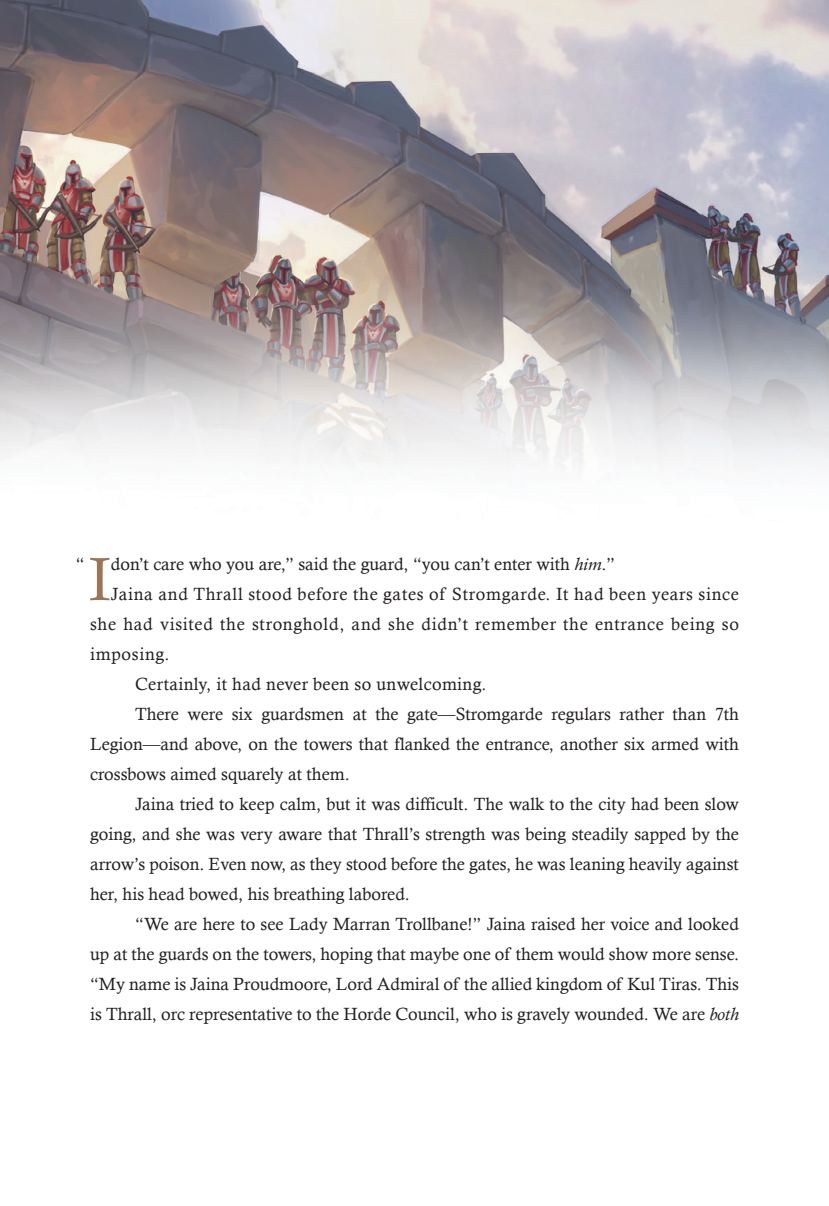
<style>
.page{position:relative;width:829px;height:1206px;background:#fff}
.page>*{position:absolute;margin:0;border:0;box-sizing:border-box;transform-origin:0 0}
.t1{font:61.25px "Calisto";color:#9c7557}
.t2{font:17.75px "Calisto";color:#231f20}
.t3{font:17.75px "Calisto";letter-spacing:.04em;color:#231f20}
.t4{font:17.75px "Calisto";letter-spacing:.02em;color:#231f20}
.s1{font-style:italic}
</style>
<div class="page">
<img style="left:0;top:0;width:828px;height:472px">
<p class="t2" style="left:76px;top:554px;width:10px">“</p>
<h1 class="t1" style="left:88px;top:544px;width:24px">I</h1>
<p class="t2" style="left:111px;top:554px;width:505px">don’t care who you are,” said the guard, “you can’t enter with <span class="s1">him</span>.”</p>
<p class="t3" style="left:111px;top:584px;width:629px">Jaina and Thrall stood before the gates of Stromgarde. It had been years since</p>
<p class="t3" style="left:90px;top:614px;width:650px">she had visited the stronghold, and she didn’t remember the entrance being so</p>
<p class="t3" style="left:90px;top:644px;width:81px">imposing.</p>
<p class="t4" style="left:135px;top:674px;width:352px">Certainly, it had never been so unwelcoming.</p>
<p class="t2" style="left:135px;top:704px;width:605px">There were six guardsmen at the gate—Stromgarde regulars rather than 7th</p>
<p class="t2" style="left:90px;top:734px;width:650px">Legion—and above, on the towers that flanked the entrance, another six armed with</p>
<p class="t2" style="left:90px;top:764px;width:261px">crossbows aimed squarely at them.</p>
<p class="t2" style="left:135px;top:794px;width:605px">Jaina tried to keep calm, but it was difficult. The walk to the city had been slow</p>
<p class="t2" style="left:90px;top:824px;width:650px">going, and she was very aware that Thrall’s strength was being steadily sapped by the</p>
<p class="t2" style="left:90px;top:854px;width:650px">arrow’s poison. Even now, as they stood before the gates, he was leaning heavily against</p>
<p class="t2" style="left:90px;top:884px;width:321px">her, his head bowed, his breathing labored.</p>
<p class="t2" style="left:135px;top:914px;width:605px">“We are here to see Lady Marran Trollbane!” Jaina raised her voice and looked</p>
<p class="t2" style="left:90px;top:944px;width:650px">up at the guards on the towers, hoping that maybe one of them would show more sense.</p>
<p class="t2" style="left:90px;top:974px;width:650px">“My name is Jaina Proudmoore, Lord Admiral of the allied kingdom of Kul Tiras. This</p>
<p class="t2" style="left:90px;top:1004px;width:650px">is Thrall, orc representative to the Horde Council, who is gravely wounded. We are <span class="s1">both</span></p>
</div>
